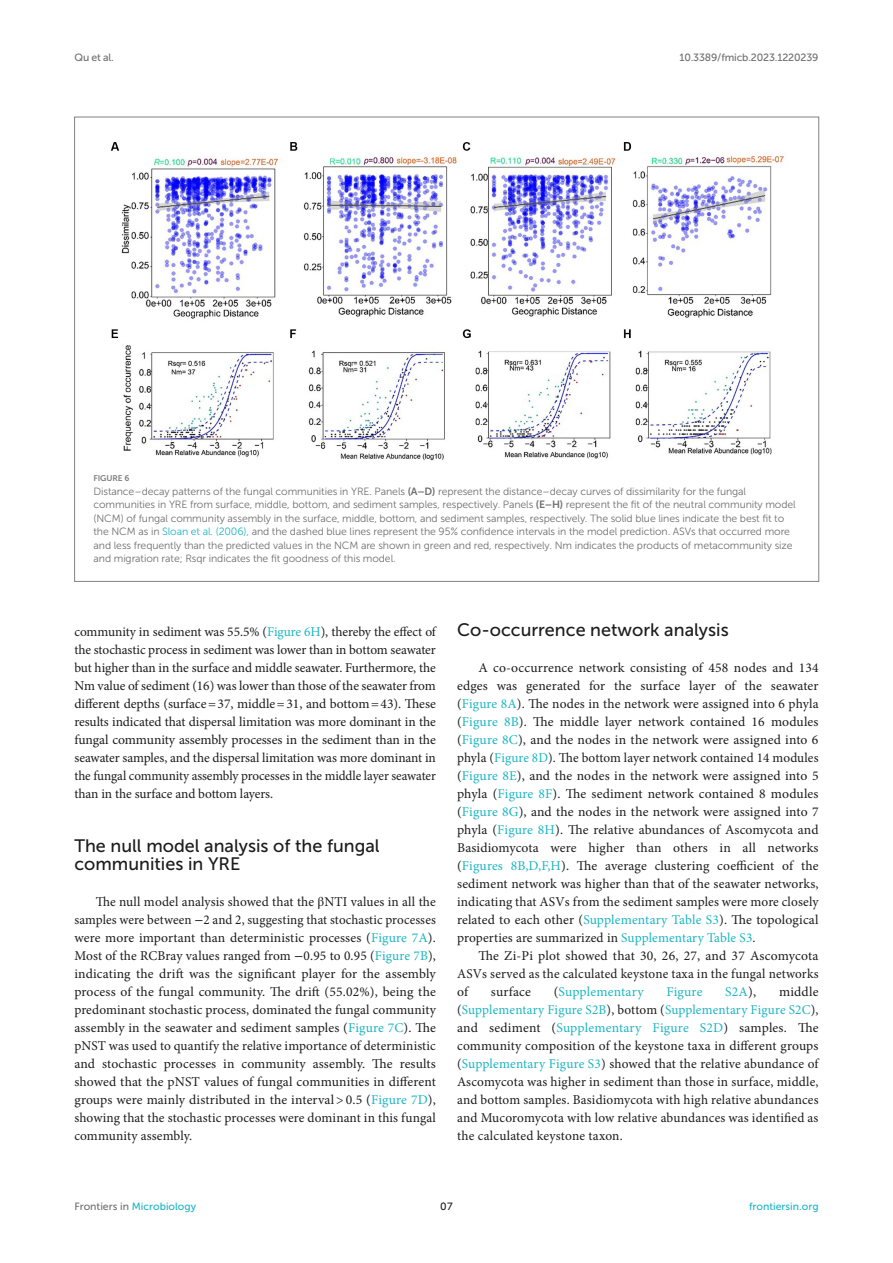
<style>
.page{position:relative;width:893px;height:1263px;background:#fff}
.page>*{position:absolute;margin:0;border:0;box-sizing:border-box;transform-origin:0 0}
.HEAD_2{font:18px/18px "Museo Sans 500";color:#1b1c1b}
.TEXT_FLUSH{font:13.5px/18px "Minion Pro";color:#1b1c1b;text-align:justify}
.TEXT{font:13.5px/18px "Minion Pro";letter-spacing:.015em;color:#1b1c1b;text-align:justify}
.TEXT-2{font:13.5px "Minion Pro";letter-spacing:.015em;color:#1db5c3}
.FIG_LEG{font:10.5px/13.5px "Museo Sans 300";letter-spacing:-.01em;color:#706f70}
.t1{font:10.5px "Museo Sans 500";color:#1db5c3}
.t2{font:10.5px "Museo Sans 500";letter-spacing:-.015em;color:#706f70}
.t3{font:10.5px "Museo Sans 500";color:#1b1c1b}
.FIG_HD{font:8.25px "Museo Sans 700";letter-spacing:-.01em;color:#7e7f7f}
.s1{font-family:"Museo Sans 700"}
.s2{color:#1db5c3}
.s3{font-family:"STIX General"}
.s4{color:#1b1c1b}
.s5{color:#706f70}
</style>
<div class="page">
<img style="left:111px;top:142px;width:674px;height:319px">
<p class="t2" style="left:74px;top:51px;width:41px">Qu et al.</p>
<p class="t2" style="left:679px;top:51px;width:141px">10.3389/fmicb.2023.1220239</p>
<p class="FIG_HD" style="left:94px;top:474px;width:37px">FIGURE 6</p>
<p class="FIG_LEG" style="left:94px;top:485px;width:704px">Distance–decay patterns of the fungal communities in YRE. Panels <span class="s1">(A–D)</span> represent the distance–decay curves of dissimilarity for the fungal communities in YRE from surface, middle, bottom, and sediment samples, respectively. Panels <span class="s1">(E–H)</span> represent the fit of the neutral community model (NCM) of fungal community assembly in the surface, middle, bottom, and sediment samples, respectively. The solid blue lines indicate the best fit to the NCM as in <span class="s2">Sloan et al. (2006),</span> and the dashed blue lines represent the 95% confidence intervals in the model prediction. ASVs that occurred more and less frequently than the predicted values in the NCM are shown in green and red, respectively. Nm indicates the products of metacommunity size and migration rate; Rsqr indicates the fit goodness of this model.</p>
<p class="TEXT_FLUSH" style="left:74px;top:623px;width:363px">community in sediment was 55.5% (<span class="s2">Figure 6H</span>), thereby the effect of the stochastic process in sediment was lower than in bottom seawater but higher than in the surface and middle seawater. Furthermore, the Nm value of sediment (16) was lower than those of the seawater from different depths (surface=37, middle=31, and bottom=43). These results indicated that dispersal limitation was more dominant in the fungal community assembly processes in the sediment than in the seawater samples, and the dispersal limitation was more dominant in the fungal community assembly processes in the middle layer seawater than in the surface and bottom layers.</p>
<p class="HEAD_2" style="left:74px;top:837px;width:307px">The null model analysis of the fungal communities in YRE</p>
<p class="TEXT_FLUSH" style="left:74px;top:893px;width:363px;text-indent:21px">The null model analysis showed that the <span class="s3">β</span>NTI values in all the samples were between <span class="s3">−</span>2 and 2, suggesting that stochastic processes were more important than deterministic processes (<span class="s2">Figure 7A</span>).<br>Most of the RCBray values ranged from <span class="s3">−</span>0.95 to 0.95 (<span class="s2">Figure 7B</span>), indicating the drift was the significant player for the assembly process of the fungal community. The drift (55.02%), being the predominant stochastic process, dominated the fungal community assembly in the seawater and sediment samples (<span class="s2">Figure 7C</span>). The pNST was used to quantify the relative importance of deterministic and stochastic processes in community assembly. The results showed that the pNST values of fungal communities in different groups were mainly distributed in the interval &gt; 0.5 (<span class="s2">Figure 7D</span>), showing that the stochastic processes were dominant in this fungal community assembly.</p>
<p class="HEAD_2" style="left:457px;top:621px;width:273px">Co-occurrence network analysis</p>
<p class="TEXT_FLUSH" style="left:457px;top:659px;width:363px;text-indent:21px">A co-occurrence network consisting of 458 nodes and 134 edges was generated for the surface layer of the seawater (<span class="s2">Figure 8A</span>). The nodes in the network were assigned into 6 phyla (<span class="s2">Figure 8B</span>). The middle layer network contained 16 modules (<span class="s2">Figure 8C</span>), and the nodes in the network were assigned into 6 phyla (<span class="s2">Figure 8D</span>). The bottom layer network contained 14 modules (<span class="s2">Figure 8E</span>), and the nodes in the network were assigned into 5 phyla (<span class="s2">Figure 8F</span>). The sediment network contained 8 modules (<span class="s2">Figure 8G</span>), and the nodes in the network were assigned into 7 phyla (<span class="s2">Figure 8H</span>). The relative abundances of Ascomycota and Basidiomycota were higher than others in all networks (<span class="s2">Figures 8B,D,F,H</span>). The average clustering coefficient of the sediment network was higher than that of the seawater networks, indicating that ASVs from the sediment samples were more closely related to each other (<span class="s2">Supplementary Table S3</span>). The topological properties are summarized in <span class="s2">Supplementary Table S3</span>.</p>
<p class="TEXT" style="left:457px;top:947px;width:363px;text-indent:21px">The Zi-Pi plot showed that 30, 26, 27, and 37 Ascomycota ASVs served as the calculated keystone taxa in the fungal networks of</p>
<p class="TEXT" style="left:457px;top:983px;width:363px;text-indent:322px">middle (<span class="s2">Supplementary Figure S2B</span>), bottom (<span class="s2">Supplementary Figure S2C</span>), and sediment (<span class="s2">Supplementary Figure S2D</span>) samples. The community composition of the keystone taxa in different groups (<span class="s2">Supplementary Figure S3</span>) showed that the relative abundance of Ascomycota was higher in sediment than those in surface, middle, and bottom samples. Basidiomycota with high relative abundances and Mucoromycota with low relative abundances was identified as the calculated keystone taxon.</p>
<p class="TEXT" style="left:491px;top:983px;width:42px">surface</p>
<p class="TEXT-2" style="left:554px;top:983px;width:91px"><span class="s4">(</span>Supplementary</p>
<p class="TEXT-2" style="left:666px;top:983px;width:38px">Figure</p>
<p class="TEXT-2" style="left:725px;top:983px;width:33px">S2A<span class="s4">),</span></p>
<p class="t1" style="left:74px;top:1200px;width:123px"><span class="s5">Frontiers in</span> Microbiology</p>
<p class="t3" style="left:440px;top:1200px;width:14px">07</p>
<p class="t1" style="left:749px;top:1200px;width:71px">frontiersin.org</p>
</div>
